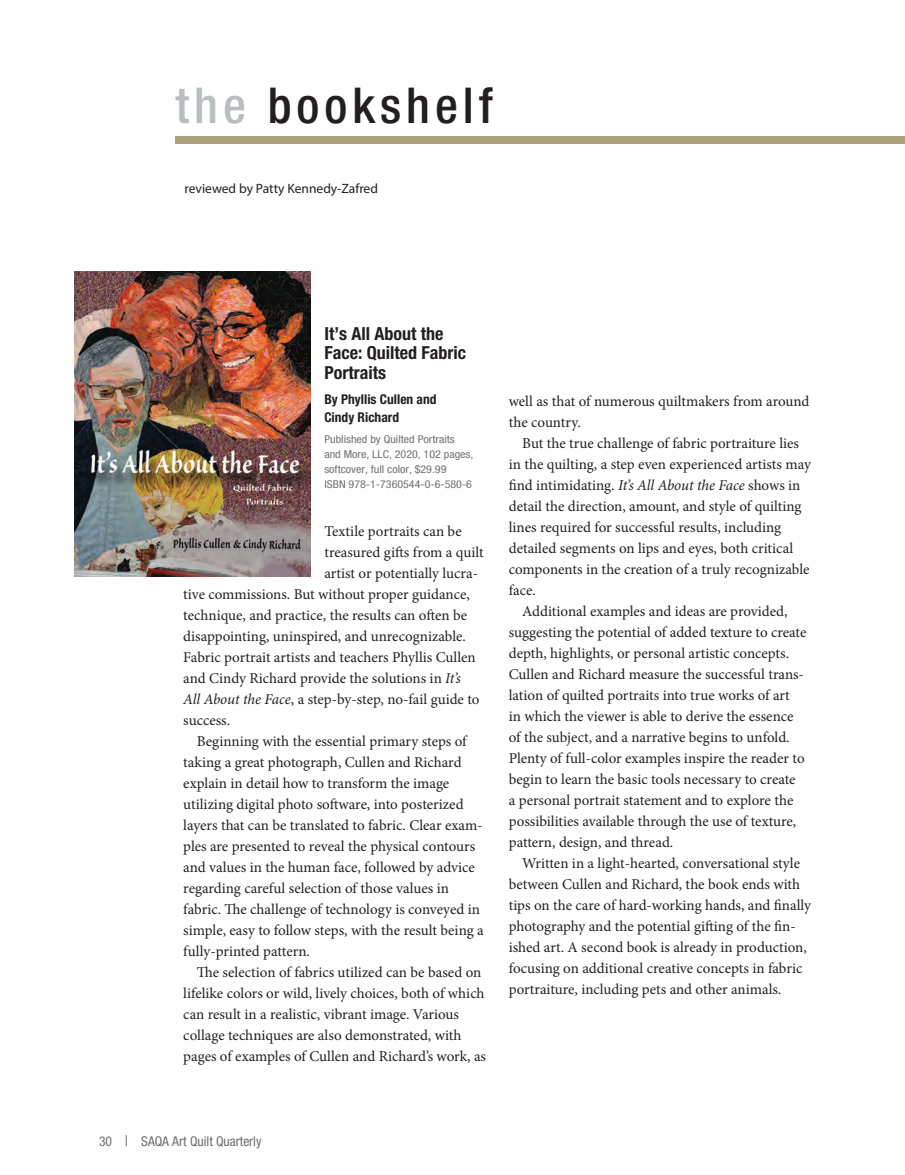
<style>
.page{position:relative;width:905px;height:1175px;background:#fff}
.page>*{position:absolute;margin:0;border:0;box-sizing:border-box;transform-origin:0 0}
.Intro___masthead{font:500 condensed 49.5px "Helvetica Neue";letter-spacing:.1em;color:#231f20}
.Collector_s_bookshel{font:700 condensed 18px/19.5px "Helvetica Neue";color:#231f20}
._1___Body_copy_inden{font:15px/21px "Minion Pro";color:#231f20}
._1___Body_copy_no_in{font:15px "Minion Pro";color:#231f20}
.Collector_Bookshelf{font:700 condensed 13.5px/18px "Helvetica Neue";color:#231f20}
._2__Byline{font:13.5px "Myriad Pro";color:#231f20}
.t1{font:condensed 13.5px "Helvetica Neue";color:#6c6d70}
.Collector_Bookshelf-2{font:condensed 10.8px/15px "Helvetica Neue";color:#717275;scale:1.11 1}
.s1{color:#b8bdbf}
.s2{font-style:italic}
.s3{font-size:15px}
</style>
<div class="page">
<div style="left:176px;top:136px;width:728px;height:8px;background:#aaa378"></div>
<img style="left:74px;top:272px;width:236px;height:304px">
<p class="Intro___masthead" style="left:176px;top:75px;width:318px"><span class="s1">the</span> bookshelf</p>
<p class="_2__Byline" style="left:184px;top:180px;width:195px">reviewed by Patty Kennedy-Zafred</p>
<p class="Collector_s_bookshel" style="left:324px;top:323px;width:143px">It’s All About the<br>Face: Quilted Fabric<br>Portraits</p>
<p class="Collector_Bookshelf" style="left:324px;top:390px;width:114px">By Phyllis Cullen and<br>Cindy Richard</p>
<p class="Collector_Bookshelf-2" style="left:324px;top:432px;width:136px">Published by Quilted Portraits and More, LLC, 2020, 102 pages, softcover, full color, $29.99<br>ISBN 978-1-7360544-0-6-580-6</p>
<p class="_1___Body_copy_no_in" style="left:324px;top:521px;width:139px">Textile portraits can be</p>
<p class="_1___Body_copy_no_in" style="left:324px;top:542px;width:161px">treasured gifts from a quilt</p>
<p class="_1___Body_copy_no_in" style="left:324px;top:563px;width:155px">artist or potentially lucra-</p>
<p class="_1___Body_copy_no_in" style="left:183px;top:584px;width:288px">tive commissions. But without proper guidance,</p>
<p class="_1___Body_copy_no_in" style="left:183px;top:605px;width:285px">technique, and practice, the results can often be</p>
<p class="_1___Body_copy_no_in" style="left:183px;top:626px;width:284px">disappointing, uninspired, and unrecognizable.</p>
<p class="_1___Body_copy_no_in" style="left:183px;top:647px;width:294px">Fabric portrait artists and teachers Phyllis Cullen</p>
<p class="_1___Body_copy_no_in" style="left:183px;top:668px;width:279px">and Cindy Richard provide the solutions in <span class="s2">It’s</span></p>
<p class="_1___Body_copy_no_in" style="left:183px;top:689px;width:298px"><span class="s2">All About the Face</span>, a step-by-step, no-fail guide to</p>
<p class="_1___Body_copy_no_in" style="left:183px;top:710px;width:48px">success.</p>
<p class="_1___Body_copy_inden" style="left:183px;top:731px;width:302px;text-indent:14px">Beginning with the essential primary steps of taking a great photograph, Cullen and Richard explain in detail how to transform the image utilizing digital photo software, into posterized layers that can be translated to fabric. Clear exam&shy;ples are presented to reveal the physical contours and values in the human face, followed by advice regarding careful selection of those values in fabric. The challenge of technology is conveyed in simple, easy to follow steps, with the result being a fully-printed pattern.</p>
<p class="_1___Body_copy_inden" style="left:183px;top:962px;width:304px;text-indent:14px">The selection of fabrics utilized can be based on lifelike colors or wild, lively choices, both of which can result in a realistic, vibrant image. Various collage techniques are also demonstrated, with pages of examples of Cullen and Richard’s work, as</p>
<p class="_1___Body_copy_inden" style="left:508px;top:390px;width:302px">well as that of numerous quiltmakers from around the country.</p>
<p class="_1___Body_copy_inden" style="left:508px;top:432px;width:303px;text-indent:14px">But the true challenge of fabric portraiture lies in the quilting, a step even experienced artists may find intimidating. <span class="s2">It’s All About the Face</span> shows in detail the direction, amount, and style of quilting lines required for successful results, including detailed segments on lips and eyes, both critical components in the creation of a truly recognizable face.</p>
<p class="_1___Body_copy_inden" style="left:508px;top:600px;width:299px;text-indent:14px">Additional examples and ideas are provided, suggesting the potential of added texture to create depth, highlights, or personal artistic concepts.<br>Cullen and Richard measure the successful trans&shy;lation of quilted portraits into true works of art<br>in which the viewer is able to derive the essence of the subject, and a narrative begins to unfold.<br>Plenty of full-color examples inspire the reader to begin to learn the basic tools necessary to create<br>a personal portrait statement and to explore the possibilities available through the use of texture, pattern, design, and thread.</p>
<p class="_1___Body_copy_inden" style="left:508px;top:852px;width:304px;text-indent:14px">Written in a light-hearted, conversational style between Cullen and Richard, the book ends with tips on the care of hard-working hands, and finally photography and the potential gifting of the fin&shy;ished art. A second book is already in production, focusing on additional creative concepts in fabric portraiture, including pets and other animals.</p>
<p class="t1" style="left:99px;top:1133px;width:164px">30 <span class="s3">|</span> SAQA Art Quilt Quarterly</p>
</div>
